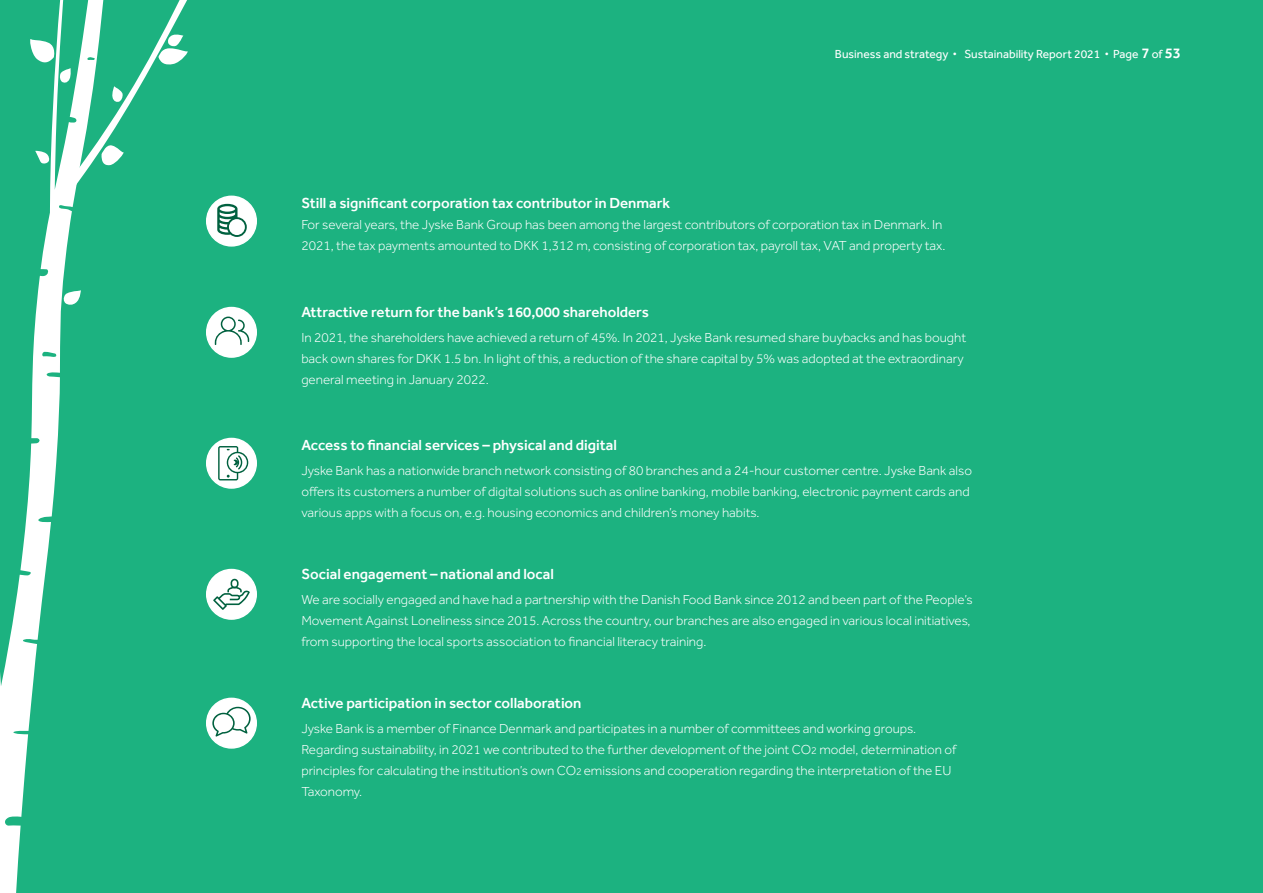
<style>
.page{position:relative;width:1263px;height:893px;background:#1cb280}
.page>*{position:absolute;margin:0;border:0;box-sizing:border-box;transform-origin:0 0}
.x_afsnit_11{font:500 15px "Effra";color:#fff}
.x_brød_10_5{font:500 15px "Effra";color:#fff}
.x_brød_10_5-2{font:300 13.5px/21px "Effra";color:#fff}
.x_afsnit_11-2{font:300 13.5px/21px "Effra";color:#fff}
.Sidefod{font:12px "Effra";color:#fff}
.x_brød_9{font:12px "Effra";color:#fff}
.s1{font-weight:300}
.s2{font-weight:500;font-size:15px}
.s3{font-size:10.5px}
</style>
<div class="page">
<svg style="left:0;top:106px;width:67px;height:787px"></svg>
<svg style="left:63px;top:290px;width:18px;height:16px"></svg>
<svg style="left:30px;top:0;width:37px;height:106px"></svg>
<svg style="left:35px;top:151px;width:15px;height:13px"></svg>
<svg style="left:67px;top:0;width:190px;height:245px"></svg>
<svg style="left:101px;top:144px;width:24px;height:22px"></svg>
<svg style="left:112px;top:86px;width:11px;height:16px"></svg>
<svg style="left:158px;top:34px;width:32px;height:32px"></svg>
<div style="left:0;top:0;width:31px;height:26px;background:#1cb280"></div>
<div style="left:207px;top:569px;width:49px;height:50px;background:#fff;border-radius:50%"></div>
<div style="left:206px;top:569px;width:51px;height:51px;border:2px solid #fff;border-radius:50%"></div>
<svg style="left:213px;top:579px;width:37px;height:31px"></svg>
<div style="left:207px;top:698px;width:49px;height:50px;background:#fff;border-radius:50%"></div>
<div style="left:206px;top:698px;width:51px;height:51px;border:2px solid #fff;border-radius:50%"></div>
<svg style="left:212px;top:707px;width:39px;height:29px"></svg>
<div style="left:207px;top:438px;width:49px;height:50px;background:#fff;border-radius:50%"></div>
<div style="left:206px;top:438px;width:51px;height:51px;border:2px solid #fff;border-radius:50%"></div>
<svg style="left:218px;top:446px;width:30px;height:34px"></svg>
<div style="left:207px;top:308px;width:49px;height:49px;background:#fff;border-radius:50%"></div>
<div style="left:206px;top:307px;width:51px;height:51px;border:2px solid #fff;border-radius:50%"></div>
<svg style="left:215px;top:317px;width:34px;height:28px"></svg>
<div style="left:207px;top:196px;width:49px;height:50px;background:#fff;border-radius:50%"></div>
<div style="left:206px;top:196px;width:51px;height:51px;border:2px solid #fff;border-radius:50%"></div>
<svg style="left:217px;top:204px;width:30px;height:33px"></svg>
<p class="x_brød_9" style="left:835px;top:47px;width:123px">Business and strategy <span class="s1">•</span></p>
<p class="Sidefod" style="left:964px;top:47px;width:218px">Sustainability Report 2021 <span class="s1">•</span> Page <span class="s2">7</span> of <span class="s2">53</span></p>
<p class="x_brød_10_5" style="left:301px;top:194px;width:370px">Still a significant corporation tax contributor in Denmark</p>
<p class="x_brød_10_5-2" style="left:301px;top:214px;width:646px">For several years, the Jyske Bank Group has been among the largest contributors of corporation tax in Denmark. In<br>2021, the tax payments amounted to DKK 1,312 m, consisting of corporation tax, payroll tax, VAT and property tax.</p>
<p class="x_afsnit_11" style="left:301px;top:303px;width:349px">Attractive return for the bank’s 160,000 shareholders</p>
<p class="x_afsnit_11-2" style="left:301px;top:327px;width:666px">In 2021, the shareholders have achieved a return of 45%. In 2021, Jyske Bank resumed share buybacks and has bought back own shares for DKK 1.5 bn. In light of this, a reduction of the share capital by 5% was adopted at the extraordinary general meeting in January 2022.</p>
<p class="x_afsnit_11" style="left:301px;top:436px;width:317px">Access to financial services – physical and digital</p>
<p class="x_brød_10_5-2" style="left:301px;top:460px;width:672px">Jyske Bank has a nationwide branch network consisting of 80 branches and a 24-hour customer centre. Jyske Bank also offers its customers a number of digital solutions such as online banking, mobile banking, electronic payment cards and various apps with a focus on, e.g. housing economics and children’s money habits.</p>
<p class="x_afsnit_11" style="left:301px;top:565px;width:254px">Social engagement – national and local</p>
<p class="x_brød_10_5-2" style="left:301px;top:589px;width:673px">We are socially engaged and have had a partnership with the Danish Food Bank since 2012 and been part of the People’s<br>Movement Against Loneliness since 2015. Across the country, our branches are also engaged in various local initiatives, from supporting the local sports association to financial literacy training.</p>
<p class="x_afsnit_11" style="left:301px;top:694px;width:282px">Active participation in sector collaboration</p>
<p class="x_brød_10_5-2" style="left:301px;top:718px;width:657px">Jyske Bank is a member of Finance Denmark and participates in a number of committees and working groups.<br>Regarding sustainability, in 2021 we contributed to the further development of the joint CO<span class="s3">2</span> model, determination of principles for calculating the institution’s own CO<span class="s3">2</span> emissions and cooperation regarding the interpretation of the EU Taxonomy.</p>
</div>
